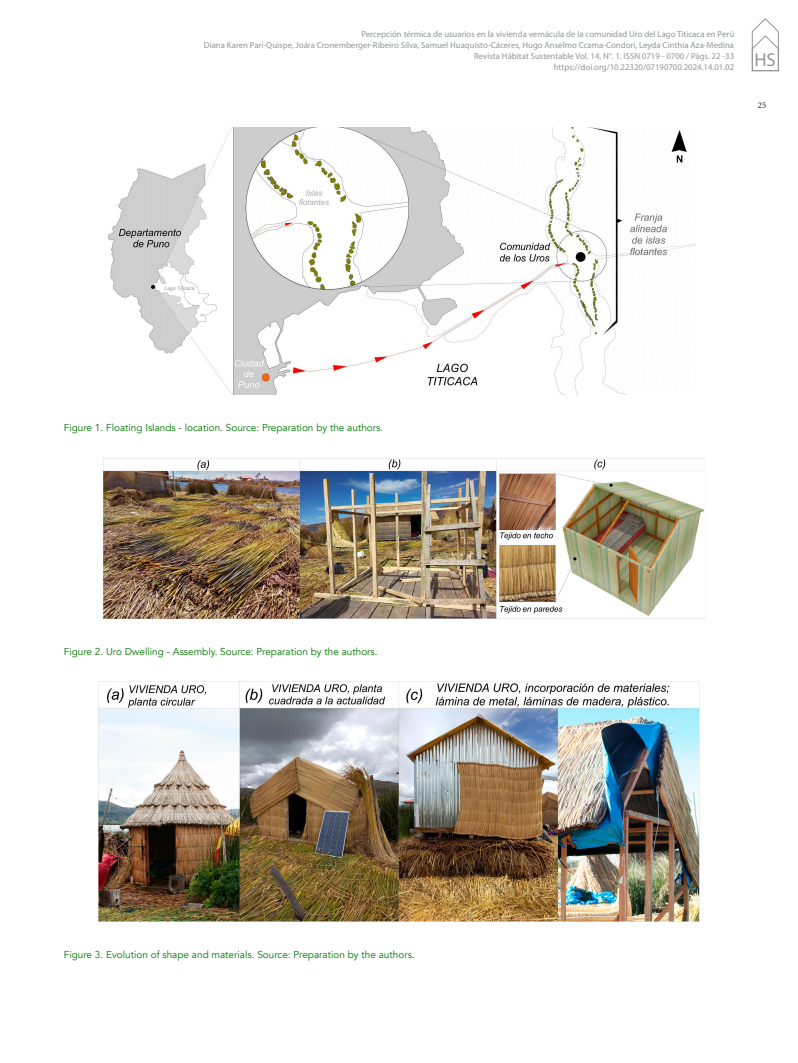
<style>
.page{position:relative;width:798px;height:1063px;background:#fff}
.page>*{position:absolute;margin:0;border:0;box-sizing:border-box;transform-origin:0 0}
.t1{font:18.75px "Myriad Pro";color:#939598}
._14_PIE_DE_FOTOS{font:10px "Avenir";color:#007800}
.t2{font:8.75px/11.2px "Myriad Pro";color:#939598;text-align:right}
.t3{font:8.75px "Minion Pro";color:#231f20}
</style>
<div class="page">
<svg style="left:751px;top:18px;width:27px;height:53px"></svg>
<img style="left:108px;top:127px;width:586px;height:267px">
<img style="left:104px;top:458px;width:601px;height:161px">
<img style="left:98px;top:682px;width:601px;height:239px">
<p class="t2" style="left:204px;top:28px;width:531px">Percepción térmica de usuarios en la vivienda vernácula de la comunidad Uro del Lago Titicaca en Perú<br>Diana Karen Pari-Quispe, Joára Cronemberger-Ribeiro Silva, Samuel Huaquisto-Cáceres, Hugo Anselmo Ccama-Condori, Leyda Cinthia Aza-Medina Revista Hábitat Sustentable Vol. 14, N°. 1. ISSN 0719 - 0700 / Págs. 22 -33<br>https://doi.org/10.22320/07190700.2024.14.01.02</p>
<h1 class="t1" style="left:754px;top:48px;width:23px">HS</h1>
<p class="t3" style="left:757px;top:99px;width:10px">25</p>
<p class="_14_PIE_DE_FOTOS" style="left:64px;top:421px;width:321px">Figure 1. Floating Islands - location. Source: Preparation by the authors.</p>
<p class="_14_PIE_DE_FOTOS" style="left:64px;top:646px;width:315px">Figure 2. Uro Dwelling - Assembly. Source: Preparation by the authors.</p>
<p class="_14_PIE_DE_FOTOS" style="left:64px;top:949px;width:352px">Figure 3. Evolution of shape and materials. Source: Preparation by the authors.</p>
</div>
